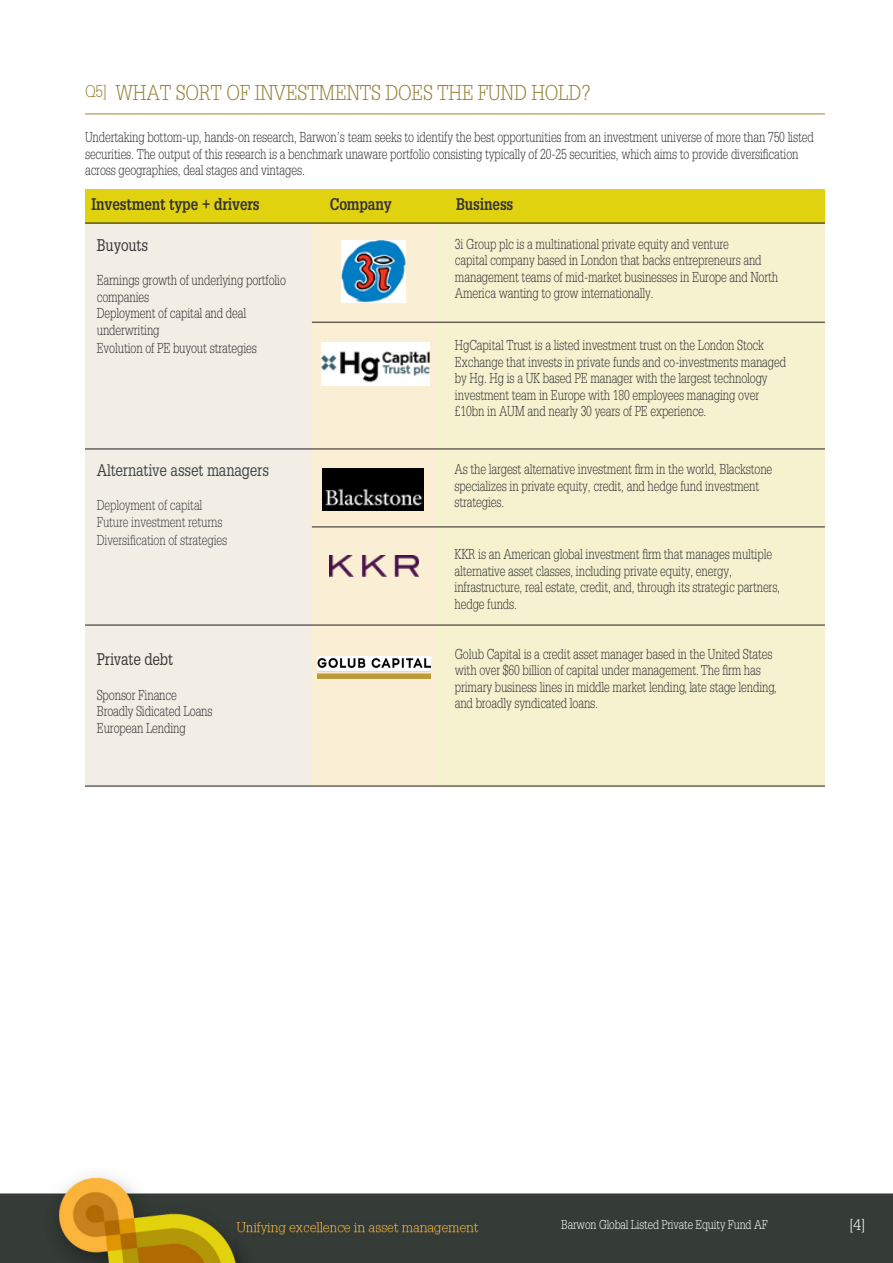
<style>
.page{position:relative;width:893px;height:1263px;background:#fff}
.page>*{position:absolute;margin:0;border:0;box-sizing:border-box;transform-origin:0 0}
.Subheading{font:300 21px "Glypha LT Std";letter-spacing:-.01em;color:#968035;scale:.9 1}
.t1{font:700 16.5px "Glypha LT Std";letter-spacing:-.01em;color:#363435;scale:.82 1}
.t2{font:16.5px "Glypha LT Std";letter-spacing:-.01em;color:#3f4444;scale:.82 1}
.t3{font:16.5px "Glypha LT Std";letter-spacing:-.01em;color:#363435;scale:.82 1}
.t4{font:300 15px "Glypha LT Std";color:#fff}
.Body_Paragraph{font:300 14.1px/16.5px "Glypha LT Std";letter-spacing:-.01em;color:#363435;scale:.82 1}
.t5{font:300 14.1px "Glypha LT Std";letter-spacing:-.01em;color:#3f4444;scale:.82 1}
.t6{font:300 12.6px "Glypha LT Std";letter-spacing:-.01em;color:#fff;scale:.86 1}
.s1{font-size:16.5px}
</style>
<div class="page">
<img style="left:0;top:1174px;width:893px;height:89px">
<hr style="left:85px;top:114px;width:740px;height:1px;background:#a08629">
<div style="left:312px;top:224px;width:124px;height:562px;background:#faefd4"></div>
<div style="left:85px;top:224px;width:227px;height:562px;background:#f2eee6"></div>
<div style="left:436px;top:224px;width:389px;height:562px;background:#f6f2d0"></div>
<div style="left:85px;top:189px;width:155px;height:34px;background:#e1d210"></div>
<div style="left:235px;top:189px;width:590px;height:34px;background:#e1d210"></div>
<hr style="left:85px;top:223px;width:740px;height:1px;background:#231f20">
<hr style="left:85px;top:449px;width:740px;height:1px;background:#231f20">
<hr style="left:85px;top:786px;width:740px;height:1px;background:#231f20">
<hr style="left:312px;top:322px;width:513px;height:1px;background:#231f20">
<hr style="left:312px;top:526px;width:513px;height:1px;background:#231f20">
<hr style="left:85px;top:625px;width:740px;height:1px;background:#231f20">
<img style="left:341px;top:241px;width:65px;height:62px">
<img style="left:322px;top:343px;width:108px;height:42px">
<img style="left:323px;top:468px;width:100px;height:42px">
<img style="left:329px;top:555px;width:89px;height:22px">
<img style="left:317px;top:656px;width:114px;height:22px">
<p class="Subheading" style="left:85px;top:81px;width:563px"><span class="s1">Q5]</span> WHAT SORT OF INVESTMENTS DOES THE FUND HOLD?</p>
<p class="Body_Paragraph" style="left:85px;top:129px;width:890px">Undertaking bottom-up, hands-on research, Barwon’s team seeks to identify the best opportunities from an investment universe of more than 750 listed securities. The output of this research is a benchmark unaware portfolio consisting typically of 20-25 securities, which aims to provide diversification across geographies, deal stages and vintages.</p>
<p class="t1" style="left:92px;top:194px;width:206px">Investment type + drivers</p>
<p class="t1" style="left:330px;top:193px;width:77px">Company</p>
<p class="t1" style="left:456px;top:194px;width:71px">Business</p>
<p class="Body_Paragraph" style="left:455px;top:236px;width:396px">3i Group plc is a multinational private equity and venture<br>capital company based in London that backs entrepreneurs and management teams of mid-market businesses in Europe and North America wanting to grow internationally.</p>
<p class="Body_Paragraph" style="left:455px;top:337px;width:405px">HgCapital Trust is a listed investment trust on the London Stock Exchange that invests in private funds and co-investments managed by Hg. Hg is a UK based PE manager with the largest technology investment team in Europe with 180 employees managing over £10bn in AUM and nearly 30 years of PE experience.</p>
<p class="t3" style="left:97px;top:235px;width:64px">Buyouts</p>
<p class="Body_Paragraph" style="left:97px;top:272px;width:232px">Earnings growth of underlying portfolio companies</p>
<p class="Body_Paragraph" style="left:97px;top:305px;width:184px">Deployment of capital and deal underwriting</p>
<p class="Body_Paragraph" style="left:97px;top:340px;width:197px">Evolution of PE buyout strategies</p>
<p class="t2" style="left:97px;top:460px;width:212px">Alternative asset managers</p>
<p class="t5" style="left:97px;top:497px;width:130px">Deployment of capital</p>
<p class="t5" style="left:97px;top:514px;width:155px">Future investment returns</p>
<p class="t5" style="left:97px;top:532px;width:161px">Diversification of strategies</p>
<p class="t3" style="left:97px;top:649px;width:95px">Private debt</p>
<p class="Body_Paragraph" style="left:97px;top:687px;width:99px">Sponsor Finance</p>
<p class="Body_Paragraph" style="left:97px;top:703px;width:143px">Broadly Sidicated Loans</p>
<p class="Body_Paragraph" style="left:97px;top:720px;width:110px">European Lending</p>
<p class="Body_Paragraph" style="left:454px;top:461px;width:389px">As the largest alternative investment firm in the world, Blackstone specializes in private equity, credit, and hedge fund investment strategies.</p>
<p class="Body_Paragraph" style="left:454px;top:546px;width:399px">KKR is an American global investment firm that manages multiple alternative asset classes, including private equity, energy, infrastructure, real estate, credit, and, through its strategic partners, hedge funds.</p>
<p class="Body_Paragraph" style="left:455px;top:646px;width:394px">Golub Capital is a credit asset manager based in the United States with over $60 billion of capital under management. The firm has primary business lines in middle market lending, late stage lending, and broadly syndicated loans.</p>
<p class="t6" style="left:561px;top:1217px;width:242px">Barwon Global Listed Private Equity Fund AF</p>
<p class="t4" style="left:849px;top:1216px;width:17px">[4]</p>
</div>
